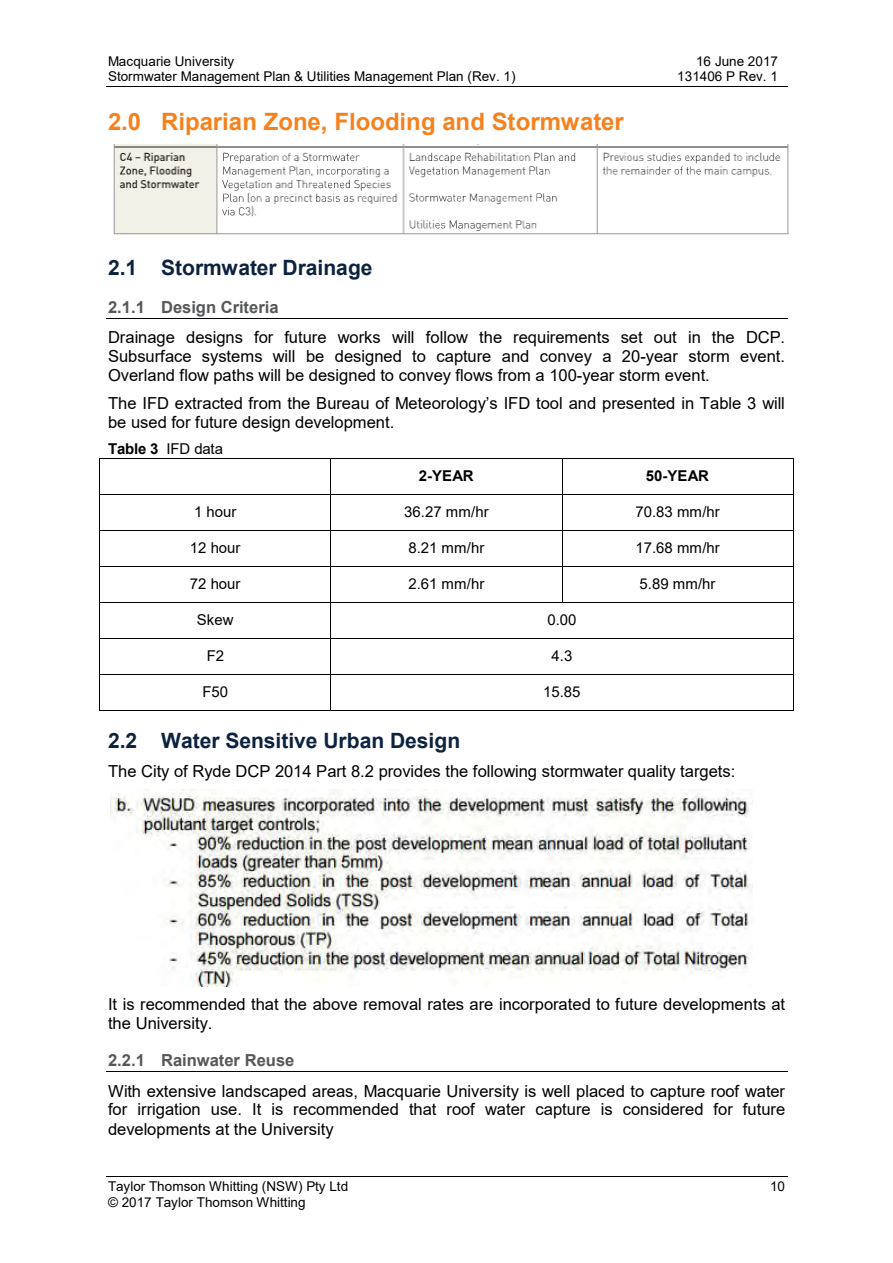
<style>
.page{position:relative;width:893px;height:1263px;background:#fff}
.page>*{position:absolute;margin:0;border:0;box-sizing:border-box;transform-origin:0 0}
.t1{font:700 24px "Arial";color:#f58220}
.t2{font:700 21px "Arial";color:#0d223f}
.t3{font:16.5px/19px "Arial";color:#000;text-align:justify}
.t4{font:700 16.5px "Arial";color:#555759}
.t5{font:15px "Arial";color:#000}
.t6{font:700 15px "Arial";letter-spacing:.01em;color:#000}
.t7{font:13.5px "Arial";color:#000}
.s1{font-weight:700}
</style>
<div class="page">
<hr style="left:106px;top:86px;width:681px;height:1px;background:#000">
<hr style="left:106px;top:1176px;width:681px;height:1px;background:#000">
<hr style="left:106px;top:318px;width:681px;height:1px;background:#000">
<hr style="left:100px;top:458px;width:230px;height:1px;background:#000">
<hr style="left:331px;top:458px;width:231px;height:1px;background:#000">
<hr style="left:562px;top:458px;width:231px;height:1px;background:#000">
<hr style="left:100px;top:458px;width:1px;height:36px;background:#000">
<hr style="left:330px;top:458px;width:1px;height:36px;background:#000">
<hr style="left:562px;top:458px;width:1px;height:36px;background:#000">
<hr style="left:793px;top:458px;width:1px;height:36px;background:#000">
<hr style="left:100px;top:494px;width:230px;height:1px;background:#000">
<hr style="left:331px;top:494px;width:231px;height:1px;background:#000">
<hr style="left:562px;top:494px;width:231px;height:1px;background:#000">
<hr style="left:100px;top:494px;width:1px;height:36px;background:#000">
<hr style="left:330px;top:494px;width:1px;height:36px;background:#000">
<hr style="left:562px;top:494px;width:1px;height:36px;background:#000">
<hr style="left:793px;top:494px;width:1px;height:36px;background:#000">
<hr style="left:100px;top:530px;width:230px;height:1px;background:#000">
<hr style="left:331px;top:530px;width:231px;height:1px;background:#000">
<hr style="left:562px;top:530px;width:231px;height:1px;background:#000">
<hr style="left:100px;top:530px;width:1px;height:36px;background:#000">
<hr style="left:330px;top:530px;width:1px;height:36px;background:#000">
<hr style="left:562px;top:530px;width:1px;height:36px;background:#000">
<hr style="left:793px;top:530px;width:1px;height:36px;background:#000">
<hr style="left:100px;top:566px;width:230px;height:1px;background:#000">
<hr style="left:331px;top:566px;width:231px;height:1px;background:#000">
<hr style="left:562px;top:566px;width:231px;height:1px;background:#000">
<hr style="left:100px;top:566px;width:1px;height:36px;background:#000">
<hr style="left:330px;top:566px;width:1px;height:36px;background:#000">
<hr style="left:562px;top:566px;width:1px;height:36px;background:#000">
<hr style="left:793px;top:566px;width:1px;height:36px;background:#000">
<hr style="left:100px;top:602px;width:230px;height:1px;background:#000">
<hr style="left:331px;top:602px;width:231px;height:1px;background:#000">
<hr style="left:562px;top:602px;width:231px;height:1px;background:#000">
<hr style="left:100px;top:602px;width:1px;height:36px;background:#000">
<hr style="left:330px;top:602px;width:1px;height:36px;background:#000">
<hr style="left:793px;top:602px;width:1px;height:36px;background:#000">
<hr style="left:100px;top:638px;width:230px;height:1px;background:#000">
<hr style="left:331px;top:638px;width:462px;height:1px;background:#000">
<hr style="left:100px;top:638px;width:1px;height:36px;background:#000">
<hr style="left:330px;top:638px;width:1px;height:36px;background:#000">
<hr style="left:793px;top:638px;width:1px;height:36px;background:#000">
<hr style="left:100px;top:674px;width:230px;height:1px;background:#000">
<hr style="left:331px;top:674px;width:462px;height:1px;background:#000">
<hr style="left:100px;top:674px;width:1px;height:36px;background:#000">
<hr style="left:100px;top:710px;width:230px;height:1px;background:#000">
<hr style="left:330px;top:674px;width:1px;height:36px;background:#000">
<hr style="left:331px;top:710px;width:462px;height:1px;background:#000">
<hr style="left:793px;top:674px;width:1px;height:36px;background:#000">
<hr style="left:106px;top:1071px;width:681px;height:1px;background:#000">
<img style="left:113px;top:145px;width:676px;height:90px">
<img style="left:110px;top:790px;width:643px;height:196px">
<p class="t7" style="left:108px;top:52px;width:128px">Macquarie University</p>
<p class="t7" style="left:696px;top:52px;width:83px">16 June 2017</p>
<p class="t7" style="left:108px;top:67px;width:409px">Stormwater Management Plan &amp; Utilities Management Plan (Rev. 1)</p>
<p class="t7" style="left:677px;top:67px;width:102px">131406 P Rev. 1</p>
<h1 class="t1" style="left:108px;top:105px;width:517px">2.0 Riparian Zone, Flooding and Stormwater</h1>
<p class="t2" style="left:108px;top:253px;width:266px">2.1 Stormwater Drainage</p>
<p class="t4" style="left:108px;top:295px;width:172px">2.1.1 Design Criteria</p>
<p class="t3" style="left:108px;top:327px;width:679px">Drainage designs for future works will follow the requirements set out in the DCP.<br>Subsurface systems will be designed to capture and convey a 20-year storm event.<br>Overland flow paths will be designed to convey flows from a 100-year storm event.</p>
<p class="t3" style="left:108px;top:393px;width:678px">The IFD extracted from the Bureau of Meteorology’s IFD tool and presented in Table 3 will be used for future design development.</p>
<p class="t5" style="left:108px;top:439px;width:117px"><span class="s1">Table 3</span> IFD data</p>
<p class="t6" style="left:419px;top:465px;width:56px">2-YEAR</p>
<p class="t6" style="left:646px;top:465px;width:65px">50-YEAR</p>
<p class="t5" style="left:194px;top:502px;width:44px">1 hour</p>
<p class="t5" style="left:404px;top:502px;width:86px">36.27 mm/hr</p>
<p class="t5" style="left:635px;top:502px;width:86px">70.83 mm/hr</p>
<p class="t5" style="left:190px;top:538px;width:52px">12 hour</p>
<p class="t5" style="left:408px;top:538px;width:77px">8.21 mm/hr</p>
<p class="t5" style="left:635px;top:538px;width:86px">17.68 mm/hr</p>
<p class="t5" style="left:190px;top:574px;width:52px">72 hour</p>
<p class="t5" style="left:408px;top:574px;width:77px">2.61 mm/hr</p>
<p class="t5" style="left:640px;top:574px;width:77px">5.89 mm/hr</p>
<p class="t5" style="left:197px;top:610px;width:38px">Skew</p>
<p class="t5" style="left:547px;top:610px;width:31px">0.00</p>
<p class="t5" style="left:207px;top:646px;width:19px">F2</p>
<p class="t5" style="left:552px;top:646px;width:22px">4.3</p>
<p class="t5" style="left:202px;top:682px;width:27px">F50</p>
<p class="t5" style="left:543px;top:682px;width:39px">15.85</p>
<p class="t2" style="left:108px;top:726px;width:354px">2.2 Water Sensitive Urban Design</p>
<p class="t3" style="left:108px;top:761px;width:629px">The City of Ryde DCP 2014 Part 8.2 provides the following stormwater quality targets:</p>
<p class="t3" style="left:108px;top:995px;width:679px">It is recommended that the above removal rates are incorporated to future developments at the University.</p>
<p class="t4" style="left:108px;top:1049px;width:188px">2.2.1 Rainwater Reuse</p>
<p class="t3" style="left:108px;top:1081px;width:679px">With extensive landscaped areas, Macquarie University is well placed to capture roof water for irrigation use. It is recommended that roof water capture is considered for future developments at the University</p>
<p class="t7" style="left:108px;top:1177px;width:242px">Taylor Thomson Whitting (NSW) Pty Ltd</p>
<p class="t7" style="left:770px;top:1177px;width:17px">10</p>
<p class="t7" style="left:108px;top:1193px;width:199px">© 2017 Taylor Thomson Whitting</p>
</div>
